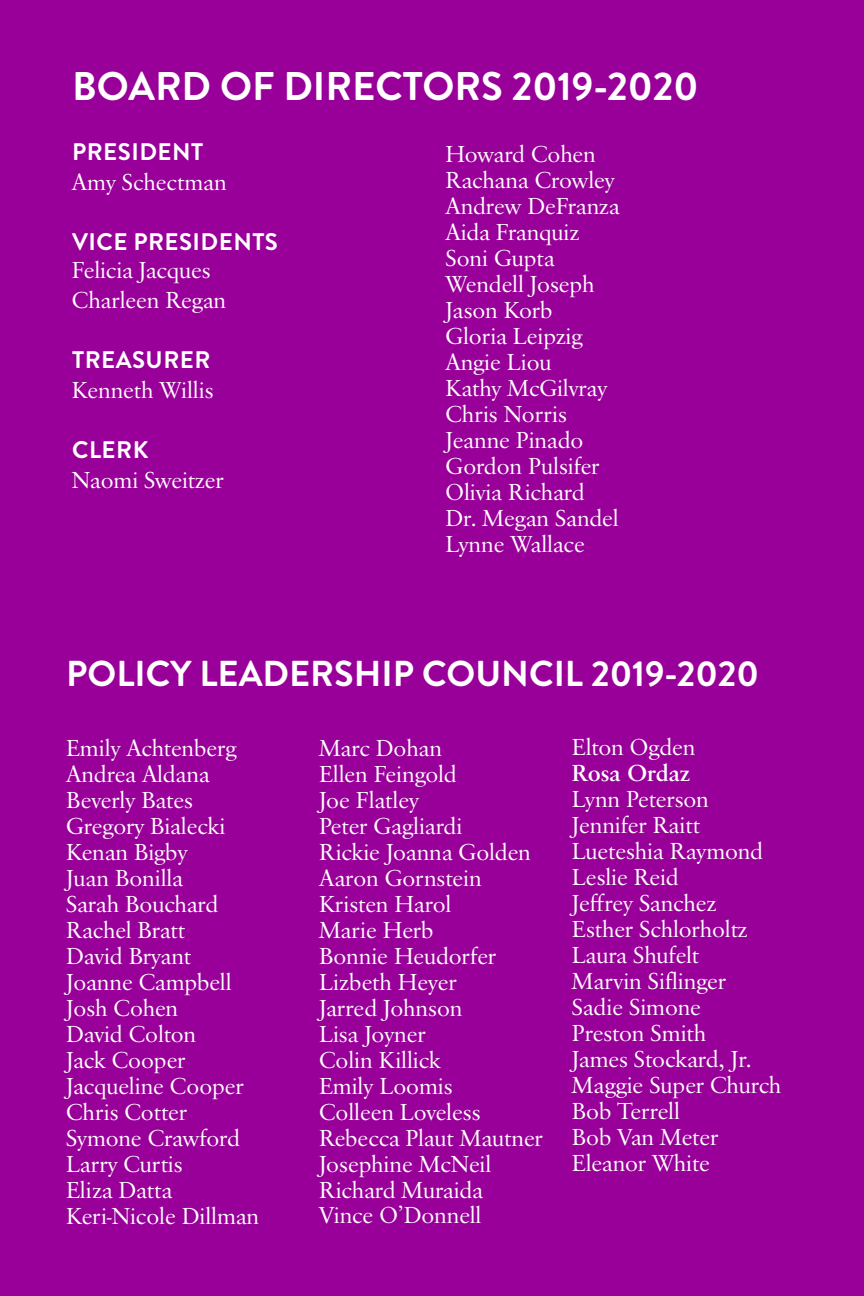
<style>
.page{position:relative;width:864px;height:1296px;background:#909}
.page>*{position:absolute;margin:0;border:0;box-sizing:border-box;transform-origin:0 0}
.t1{font:700 40px "Brandon Grotesque";color:#fff}
.t2{font:700 36px "Brandon Grotesque";color:#fff}
.t3{font:24px/26px "Savoy";color:#fff}
.t4{font:700 24px "Brandon Grotesque";letter-spacing:.02em;color:#fff}
.t5{font:700 24px "Savoy";color:#fff}
</style>
<div class="page">
<h1 class="t1" style="left:72px;top:58px;width:628px">BOARD OF DIRECTORS 2019-2020</h1>
<p class="t4" style="left:72px;top:135px;width:133px">PRESIDENT</p>
<p class="t3" style="left:72px;top:170px;width:156px">Amy Schectman</p>
<p class="t4" style="left:72px;top:225px;width:207px">VICE PRESIDENTS</p>
<p class="t3" style="left:72px;top:256px;width:156px;line-height:30px">Felicia Jacques<br>Charleen Regan</p>
<p class="t4" style="left:72px;top:343px;width:140px">TREASURER</p>
<p class="t3" style="left:72px;top:378px;width:143px">Kenneth Willis</p>
<p class="t4" style="left:72px;top:433px;width:78px">CLERK</p>
<p class="t3" style="left:72px;top:468px;width:153px">Naomi Sweitzer</p>
<p class="t3" style="left:446px;top:142px;width:176px">Howard Cohen<br>Rachana Crowley<br>Andrew DeFranza<br>Aida Franquiz<br>Soni Gupta<br>Wendell Joseph<br>Jason Korb<br>Gloria Leipzig<br>Angie Liou<br>Kathy McGilvray<br>Chris Norris<br>Jeanne Pinado<br>Gordon Pulsifer<br>Olivia Richard<br>Dr. Megan Sandel<br>Lynne Wallace</p>
<h2 class="t2" style="left:66px;top:649px;width:694px">POLICY LEADERSHIP COUNCIL 2019-2020</h2>
<p class="t3" style="left:66px;top:736px;width:195px">Emily Achtenberg<br>Andrea Aldana<br>Beverly Bates<br>Gregory Bialecki<br>Kenan Bigby<br>Juan Bonilla<br>Sarah Bouchard<br>Rachel Bratt<br>David Bryant<br>Joanne Campbell<br>Josh Cohen<br>David Colton<br>Jack Cooper<br>Jacqueline Cooper<br>Chris Cotter<br>Symone Crawford<br>Larry Curtis<br>Eliza Datta<br>Keri-Nicole Dillman</p>
<p class="t3" style="left:319px;top:736px;width:225px">Marc Dohan<br>Ellen Feingold<br>Joe Flatley<br>Peter Gagliardi<br>Rickie Joanna Golden<br>Aaron Gornstein<br>Kristen Harol<br>Marie Herb<br>Bonnie Heudorfer<br>Lizbeth Heyer<br>Jarred Johnson<br>Lisa Joyner<br>Colin Killick<br>Emily Loomis<br>Colleen Loveless<br>Rebecca Plaut Mautner<br>Josephine McNeil<br>Richard Muraida<br>Vince O’Donnell</p>
<p class="t3" style="left:572px;top:736px;width:125px">Elton Ogden</p>
<p class="t5" style="left:572px;top:759px;width:119px">Rosa Ordaz</p>
<p class="t3" style="left:572px;top:788px;width:211px">Lynn Peterson<br>Jennifer Raitt<br>Lueteshia Raymond<br>Leslie Reid<br>Jeffrey Sanchez<br>Esther Schlorholtz<br>Laura Shufelt<br>Marvin Siflinger<br>Sadie Simone<br>Preston Smith<br>James Stockard, Jr.<br>Maggie Super Church<br>Bob Terrell<br>Bob Van Meter<br>Eleanor White</p>
</div>
